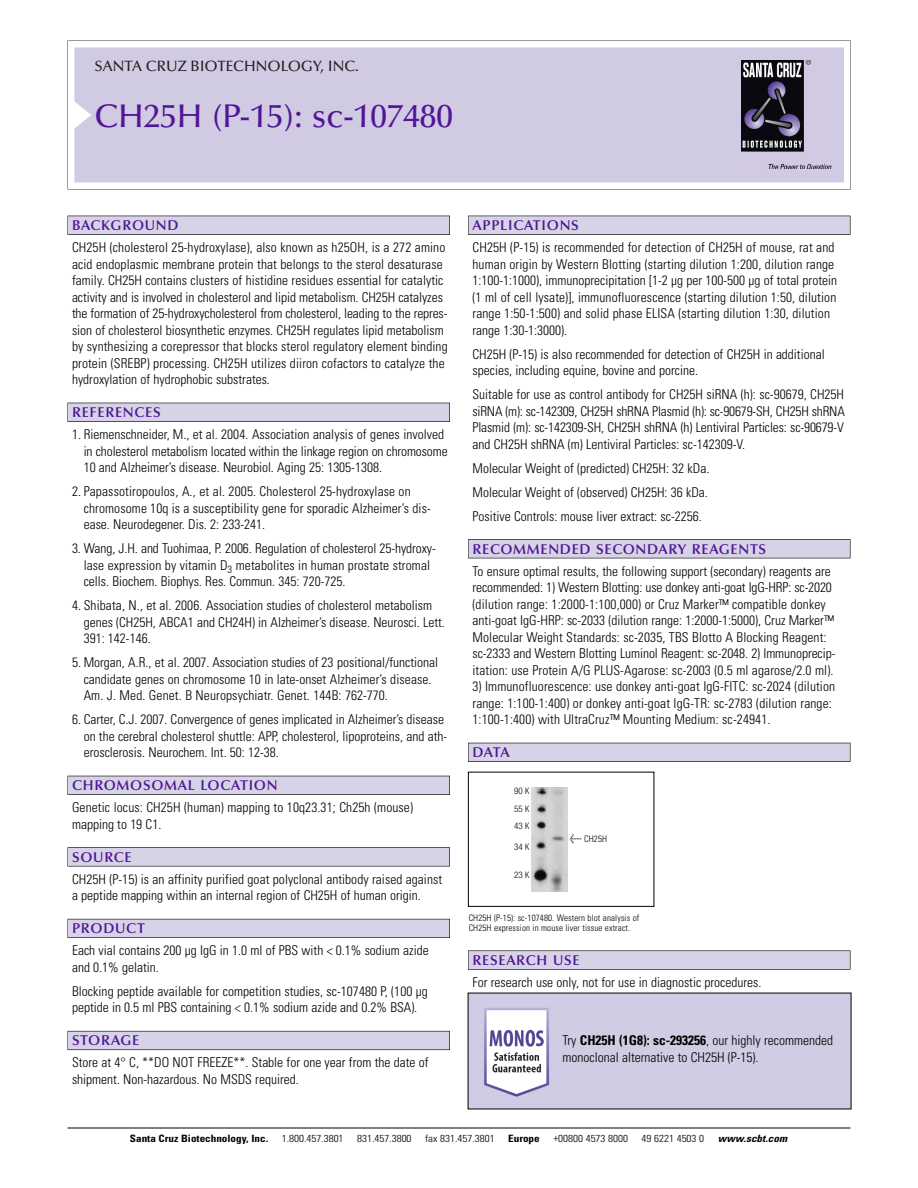
<style>
.page{position:relative;width:918px;height:1188px;background:#fff}
.page>*{position:absolute;margin:0;border:0;box-sizing:border-box;transform-origin:0 0}
.t1{font:500 33px "Optima";color:#511695}
.t2{font:500 15px "Optima";color:#231f20}
.t3{font:600 14.25px "Optima";letter-spacing:.05em;color:#511695}
.t4{font:300 condensed 13.5px/16.5px "Univers";color:#000}
.t5{font:300 condensed 10.2px "Univers";color:#000;scale:1.1 1}
.t6{font:700 condensed 10.2px "Univers";color:#000;scale:1.1 1}
.t7{font:italic 700 condensed 10.2px "Univers";letter-spacing:.005em;color:#000;scale:1.1 1}
.t8{font:300 condensed 9px/10.5px "Univers";letter-spacing:.015em;color:#000}
.t9{font:300 condensed 9px/18px "Helvetica Neue";color:#000}
.s1{font-family:"Meta Plus";font-weight:400;font-stretch:normal;font-size:10.5px}
.s2{font-weight:700}
</style>
<div class="page">
<svg style="left:68px;top:40px;width:783px;height:149px"></svg>
<div style="left:74px;top:47px;width:770px;height:135px;background:#d1cae3"></div>
<img style="left:741px;top:60px;width:90px;height:108px">
<div style="left:68px;top:216px;width:382px;height:19px;background:#525155"></div>
<div style="left:68px;top:216px;width:381px;height:18px;background:#d7d3e7"></div>
<div style="left:68px;top:403px;width:382px;height:19px;background:#515055"></div>
<div style="left:68px;top:403px;width:381px;height:18px;background:#d7d3e7"></div>
<div style="left:68px;top:776px;width:382px;height:19px;background:#525158"></div>
<div style="left:68px;top:776px;width:381px;height:18px;background:#d7d3e7"></div>
<div style="left:68px;top:847px;width:382px;height:19px;background:#575759"></div>
<div style="left:68px;top:848px;width:381px;height:18px;background:#d7d3e7"></div>
<div style="left:68px;top:919px;width:382px;height:19px;background:#5b5a62"></div>
<div style="left:68px;top:919px;width:381px;height:18px;background:#d7d3e7"></div>
<div style="left:68px;top:1031px;width:382px;height:19px;background:#66646e"></div>
<div style="left:68px;top:1031px;width:381px;height:18px;background:#d7d3e7"></div>
<div style="left:468px;top:216px;width:382px;height:19px;background:#525155"></div>
<div style="left:468px;top:216px;width:382px;height:18px;background:#d7d3e7"></div>
<div style="left:468px;top:539px;width:382px;height:19px;background:#525155"></div>
<div style="left:468px;top:540px;width:382px;height:18px;background:#d7d3e7"></div>
<div style="left:468px;top:743px;width:382px;height:19px;background:#525158"></div>
<div style="left:468px;top:743px;width:382px;height:18px;background:#d7d3e7"></div>
<svg style="left:468px;top:950px;width:382px;height:20px"></svg>
<div style="left:468px;top:951px;width:382px;height:18px;background:#d7d3e7"></div>
<hr style="left:68px;top:1128px;width:782px;height:1px;background:#000">
<div style="left:468px;top:772px;width:186px;height:135px;border:1px solid #000"></div>
<img style="left:532px;top:788px;width:36px;height:103px">
<img style="left:470px;top:995px;width:379px;height:112px">
<p class="t2" style="left:94px;top:61px;width:266px">SANTA CRUZ BIOTECHNOLOGY, INC.</p>
<h1 class="t1" style="left:94px;top:103px;width:360px">CH25H (P-15): sc-107480</h1>
<p class="t3" style="left:72px;top:219px;width:108px">BACKGROUND</p>
<p class="t4" style="left:72px;top:240px;width:377px">CH25H (cholesterol 25-hydroxylase), also known as h25OH, is a 272 amino acid endoplasmic membrane protein that belongs to the sterol desaturase family. CH25H contains clusters of histidine residues essential for catalytic activity and is involved in cholesterol and lipid metabolism. CH25H catalyzes the formation of 25-hydroxycholesterol from cholesterol, leading to the repres&shy;sion of cholesterol biosynthetic enzymes. CH25H regulates lipid metabolism by synthesizing a corepressor that blocks sterol regulatory element binding protein (SREBP) processing. CH25H utilizes diiron cofactors to catalyze the hydroxylation of hydrophobic substrates.</p>
<p class="t3" style="left:72px;top:407px;width:90px">REFERENCES</p>
<p class="t4" style="left:84px;top:427px;width:366px;text-indent:-12px">1. Riemenschneider, M., et al. 2004. Association analysis of genes involved in cholesterol metabolism located within the linkage region on chromosome<br>10 and Alzheimer’s disease. Neurobiol. Aging 25: 1305-1308.</p>
<p class="t4" style="left:84px;top:484px;width:349px;text-indent:-12px">2. Papassotiropoulos, A., et al. 2005. Cholesterol 25-hydroxylase on chromosome 10q is a susceptibility gene for sporadic Alzheimer’s dis&shy;ease. Neurodegener. Dis. 2: 233-241.</p>
<p class="t4" style="left:84px;top:541px;width:354px;text-indent:-12px">3. Wang, J.H. and Tuohimaa, P. 2006. Regulation of cholesterol 25-hydroxy&shy;lase expression by vitamin D<sub>3</sub> metabolites in human prostate stromal cells. Biochem. Biophys. Res. Commun. 345: 720-725.</p>
<p class="t4" style="left:84px;top:598px;width:363px;text-indent:-12px">4. Shibata, N., et al. 2006. Association studies of cholesterol metabolism genes (CH25H, ABCA1 and CH24H) in Alzheimer’s disease. Neurosci. Lett.<br>391: 142-146.</p>
<p class="t4" style="left:84px;top:655px;width:356px;text-indent:-12px">5. Morgan, A.R., et al. 2007. Association studies of 23 positional/functional candidate genes on chromosome 10 in late-onset Alzheimer’s disease.<br>Am. J. Med. Genet. B Neuropsychiatr. Genet. 144B: 762-770.</p>
<p class="t4" style="left:84px;top:712px;width:365px;text-indent:-12px">6. Carter, C.J. 2007. Convergence of genes implicated in Alzheimer’s disease on the cerebral cholesterol shuttle: APP, cholesterol, lipoproteins, and ath&shy;erosclerosis. Neurochem. Int. 50: 12-38.</p>
<p class="t3" style="left:72px;top:780px;width:207px">CHROMOSOMAL LOCATION</p>
<p class="t4" style="left:72px;top:800px;width:343px">Genetic locus: CH25H (human) mapping to 10q23.31; Ch25h (mouse) mapping to 19 C1.</p>
<p class="t3" style="left:72px;top:851px;width:61px">SOURCE</p>
<p class="t4" style="left:72px;top:872px;width:372px">CH25H (P-15) is an affinity purified goat polyclonal antibody raised against a peptide mapping within an internal region of CH25H of human origin.</p>
<p class="t3" style="left:72px;top:923px;width:74px">PRODUCT</p>
<p class="t4" style="left:72px;top:943px;width:358px">Each vial contains 200 µg IgG in 1.0 ml of PBS with &lt; 0.1% sodium azide and 0.1% gelatin.</p>
<p class="t4" style="left:72px;top:984px;width:357px">Blocking peptide available for competition studies, sc-107480 P, (100 µg peptide in 0.5 ml PBS containing &lt; 0.1% sodium azide and 0.2% BSA).</p>
<p class="t3" style="left:72px;top:1035px;width:69px">STORAGE</p>
<p class="t4" style="left:72px;top:1055px;width:358px">Store at 4° C, **DO NOT FREEZE**. Stable for one year from the date of shipment. Non-hazardous. No MSDS required.</p>
<p class="t3" style="left:473px;top:219px;width:108px">APPLICATIONS</p>
<p class="t4" style="left:473px;top:240px;width:366px">CH25H (P-15) is recommended for detection of CH25H of mouse, rat and human origin by Western Blotting (starting dilution 1:200, dilution range 1:100-1:1000), immunoprecipitation [1-2 µg per 100-500 µg of total protein (1 ml of cell lysate)], immunofluorescence (starting dilution 1:50, dilution range 1:50-1:500) and solid phase ELISA (starting dilution 1:30, dilution range 1:30-1:3000).</p>
<p class="t4" style="left:473px;top:347px;width:354px">CH25H (P-15) is also recommended for detection of CH25H in additional species, including equine, bovine and porcine.</p>
<p class="t4" style="left:473px;top:387px;width:374px;text-align:justify">Suitable for use as control antibody for CH25H siRNA (h): sc-90679, CH25H siRNA (m): sc-142309, CH25H shRNA Plasmid (h): sc-90679-SH, CH25H shRNA Plasmid (m): sc-142309-SH, CH25H shRNA (h) Lentiviral Particles: sc-90679-V and CH25H shRNA (m) Lentiviral Particles: sc-142309-V.</p>
<p class="t4" style="left:473px;top:457px;width:238px;line-height:24px;text-align:justify">Molecular Weight of (predicted) CH25H: 32 kDa.<br>Molecular Weight of (observed) CH25H: 36 kDa.<br>Positive Controls: mouse liver extract: sc-2256.</p>
<p class="t3" style="left:473px;top:543px;width:295px">RECOMMENDED SECONDARY REAGENTS</p>
<p class="t4" style="left:473px;top:564px;width:364px">To ensure optimal results, the following support (secondary) reagents are recommended: 1) Western Blotting: use donkey anti-goat IgG-HRP: sc-2020 (dilution range: 1:2000-1:100,000) or Cruz Marker™ compatible donkey anti-goat IgG-HRP: sc-2033 (dilution range: 1:2000-1:5000), Cruz Marker™ Molecular Weight Standards: sc-2035, TBS Blotto A Blocking Reagent: sc-2333 and Western Blotting Luminol Reagent: sc-2048. 2) Immunoprecip&shy;itation: use Protein A/G PLUS-Agarose: sc-2003 (0.5 ml agarose/2.0 ml).</p>
<p class="t4" style="left:473px;top:679px;width:364px">3) Immunofluorescence: use donkey anti-goat IgG-FITC: sc-2024 (dilution range: 1:100-1:400) or donkey anti-goat IgG-TR: sc-2783 (dilution range:<br>1:100-1:400) with UltraCruz™ Mounting Medium: sc-24941.</p>
<p class="t3" style="left:473px;top:747px;width:39px">DATA</p>
<p class="t9" style="left:514px;top:783px;width:17px">90 K<br>55 K</p>
<p class="t9" style="left:514px;top:817px;width:17px">43 K</p>
<p class="t9" style="left:514px;top:838px;width:17px">34 K</p>
<p class="t9" style="left:514px;top:867px;width:17px">23 K</p>
<p class="t8" style="left:570px;top:835px;width:39px"><span class="s1">&lt;</span> CH25H</p>
<p class="t8" style="left:469px;top:913px;width:172px">CH25H (P-15): sc-107480. Western blot analysis of<br>CH25H expression in mouse liver tissue extract.</p>
<p class="t3" style="left:473px;top:954px;width:109px">RESEARCH USE</p>
<p class="t4" style="left:473px;top:975px;width:290px">For research use only, not for use in diagnostic procedures.</p>
<p class="t4" style="left:563px;top:1034px;width:272px">Try <span class="s2">CH25H (1G8): sc-293256</span>, our highly recommended monoclonal alternative to CH25H (P-15).</p>
<p class="t6" style="left:130px;top:1135px;width:127px">Santa Cruz Biotechnology, Inc.</p>
<p class="t5" style="left:282px;top:1135px;width:58px">1.800.457.3801</p>
<p class="t5" style="left:357px;top:1135px;width:51px">831.457.3800</p>
<p class="t5" style="left:425px;top:1135px;width:65px">fax 831.457.3801</p>
<p class="t6" style="left:508px;top:1135px;width:30px">Europe</p>
<p class="t5" style="left:553px;top:1135px;width:69px">+00800 4573 8000</p>
<p class="t5" style="left:642px;top:1135px;width:58px">49 6221 4503 0</p>
<p class="t7" style="left:718px;top:1135px;width:64px">www.scbt.com</p>
</div>
